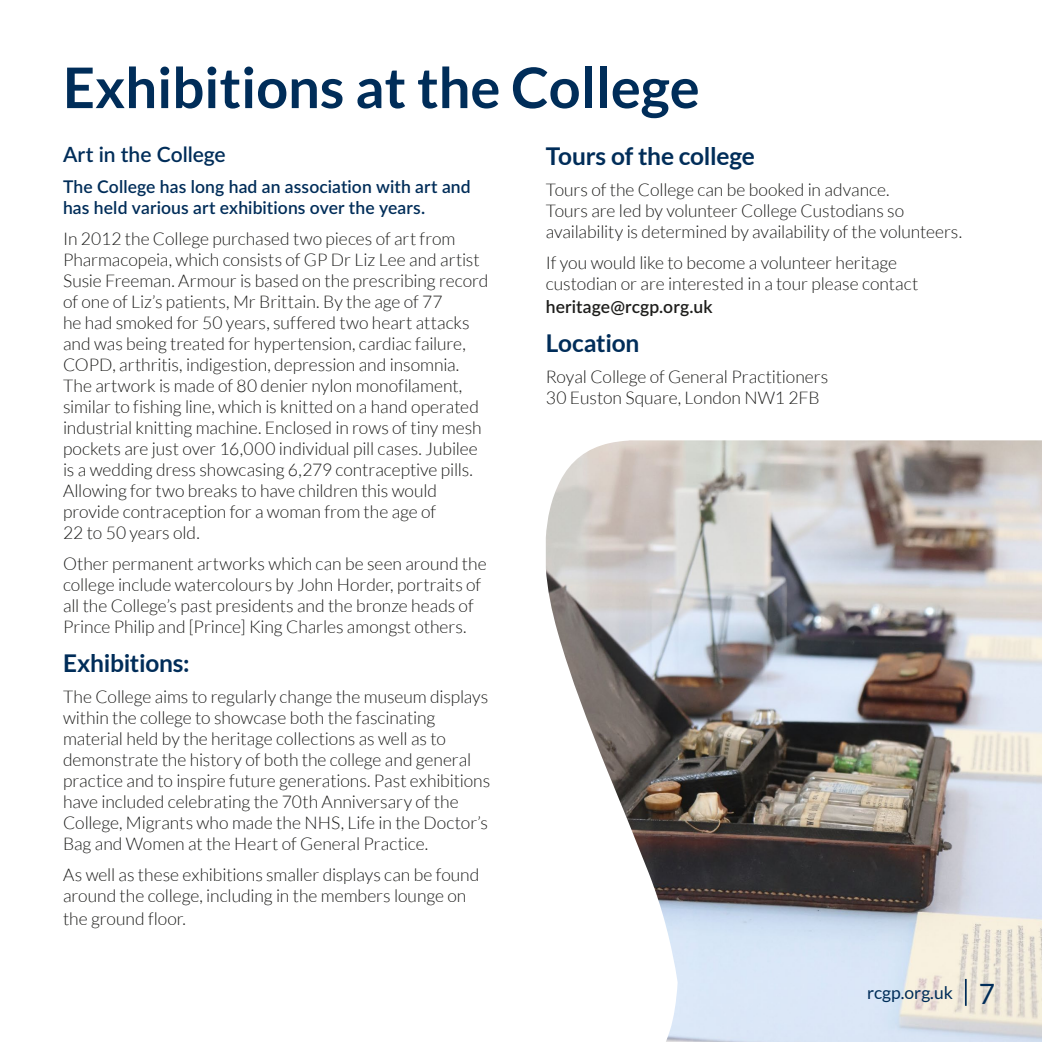
<style>
.page{position:relative;width:1042px;height:1042px;background:#fff}
.page>*{position:absolute;margin:0;border:0;box-sizing:border-box;transform-origin:0 0}
.t1{font:700 56px "Lato";color:#002d59}
.t2{font:700 24.5px "Lato";letter-spacing:-.01em;color:#002d59}
.t3{font:600 21px "Lato";color:#002d59}
.t4{font:300 17.5px/21px "Lato";letter-spacing:-.005em;color:#1d1d1b}
.t5{font:600 17.5px/21px "Lato";letter-spacing:.01em;color:#002d59}
.t6{font:600 17.5px "Lato";letter-spacing:.005em;color:#1d1d1b}
.t7{font:17.5px "Lato";color:#002d59}
.s1{font-size:28px}
</style>
<div class="page">
<img style="left:546px;top:440px;width:496px;height:602px">
<svg style="left:965px;top:979px;width:1px;height:27px"></svg>
<h1 class="t1" style="left:63px;top:56px;width:638px">Exhibitions at the College</h1>
<h2 class="t3" style="left:63px;top:139px;width:164px">Art in the College</h2>
<p class="t5" style="left:63px;top:175px;width:409px">The College has long had an association with art and has held various art exhibitions over the years.</p>
<p class="t4" style="left:63px;top:228px;width:427px">In 2012 the College purchased two pieces of art from Pharmacopeia, which consists of GP Dr Liz Lee and artist Susie Freeman. Armour is based on the prescribing record of one of Liz’s patients, Mr Brittain. By the age of 77<br>he had smoked for 50 years, suffered two heart attacks and was being treated for hypertension, cardiac failure, COPD, arthritis, indigestion, depression and insomnia.<br>The artwork is made of 80 denier nylon monofilament, similar to fishing line, which is knitted on a hand operated industrial knitting machine. Enclosed in rows of tiny mesh pockets are just over 16,000 individual pill cases. Jubilee is a wedding dress showcasing 6,279 contraceptive pills.<br>Allowing for two breaks to have children this would provide contraception for a woman from the age of<br>22 to 50 years old.</p>
<p class="t4" style="left:63px;top:553px;width:425px">Other permanent artworks which can be seen around the college include watercolours by John Horder, portraits of all the College’s past presidents and the bronze heads of Prince Philip and [Prince] King Charles amongst others.</p>
<h2 class="t2" style="left:63px;top:649px;width:128px">Exhibitions:</h2>
<p class="t4" style="left:63px;top:686px;width:429px">The College aims to regularly change the museum displays within the college to showcase both the fascinating material held by the heritage collections as well as to demonstrate the history of both the college and general practice and to inspire future generations. Past exhibitions have included celebrating the 70th Anniversary of the College, Migrants who made the NHS, Life in the Doctor’s Bag and Women at the Heart of General Practice.</p>
<p class="t4" style="left:63px;top:864px;width:418px">As well as these exhibitions smaller displays can be found around the college, including in the members lounge on</p>
<p class="t4" style="left:63px;top:908px;width:124px">the ground floor.</p>
<h2 class="t2" style="left:546px;top:142px;width:211px">Tours of the college</h2>
<p class="t4" style="left:546px;top:179px;width:345px">Tours of the College can be booked in advance.</p>
<p class="t4" style="left:546px;top:200px;width:418px">Tours are led by volunteer College Custodians so availability is determined by availability of the volunteers.</p>
<p class="t4" style="left:546px;top:252px;width:374px">If you would like to become a volunteer heritage custodian or are interested in a tour please contact</p>
<p class="t6" style="left:546px;top:294px;width:168px">heritage@rcgp.org.uk</p>
<h2 class="t2" style="left:546px;top:329px;width:95px">Location</h2>
<p class="t4" style="left:546px;top:366px;width:284px">Royal College of General Practitioners<br>30 Euston Square, London NW1 2FB</p>
<p class="t7" style="left:867px;top:983px;width:129px">rcgp.org.uk <span class="s1">7</span></p>
</div>
